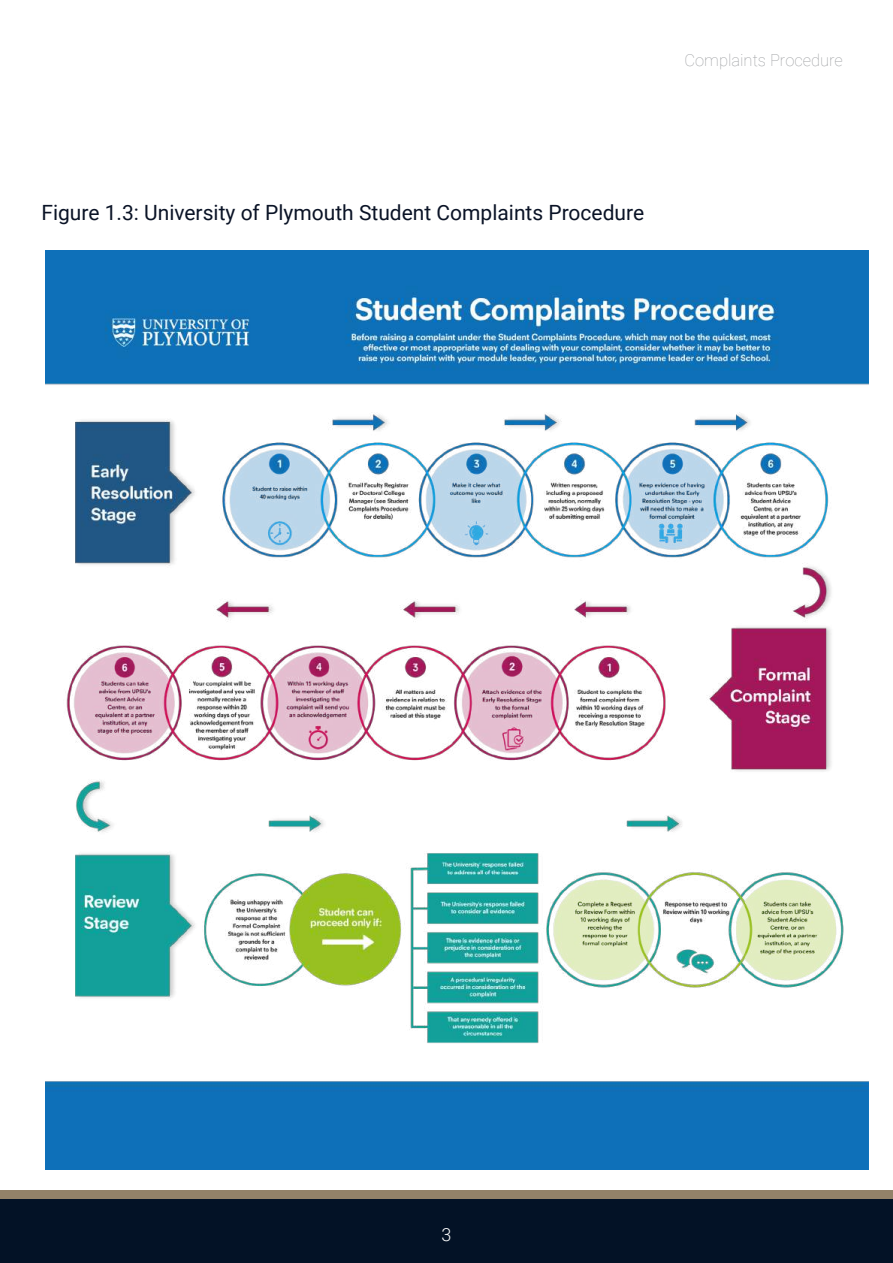
<style>
.page{position:relative;width:893px;height:1263px;background:#fff}
.page>*{position:absolute;margin:0;border:0;box-sizing:border-box;transform-origin:0 0}
.t1{font:21px "Roboto";color:#0a1326}
.t2{font:300 18px "Roboto";color:#fff}
.t3{font:100 16.5px "Roboto";color:#989a9d}
</style>
<div class="page">
<div style="left:0;top:1199px;width:893px;height:64px;background:#031226"></div>
<div style="left:0;top:1191px;width:893px;height:8px;background:#938269"></div>
<img style="left:45px;top:251px;width:823px;height:918px">
<p class="t3" style="left:684px;top:49px;width:160px">Complaints Procedure</p>
<p class="t1" style="left:41px;top:198px;width:604px">Figure 1.3: University of Plymouth Student Complaints Procedure</p>
<p class="t2" style="left:441px;top:1222px;width:11px">3</p>
</div>
